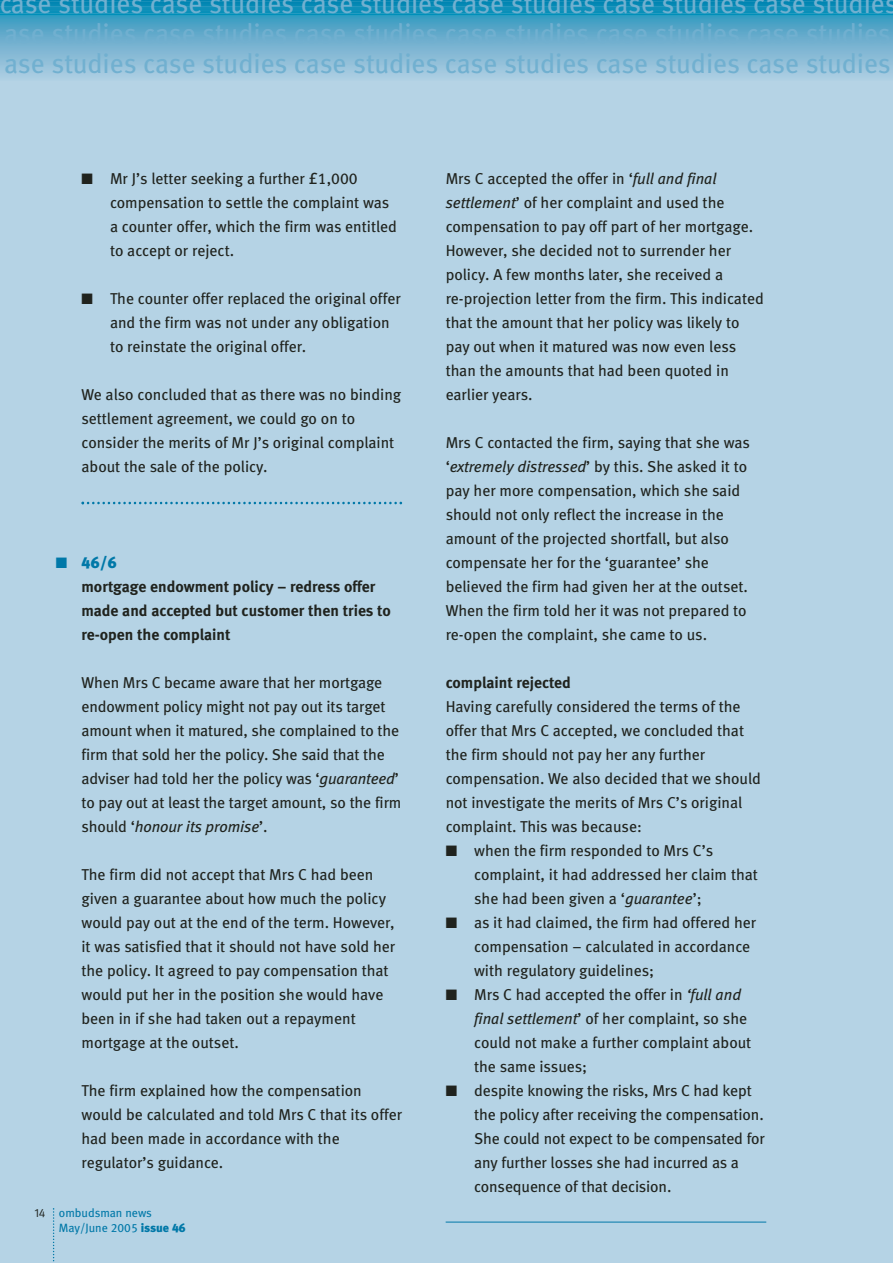
<style>
.page{position:relative;width:893px;height:1263px;background:#fff}
.page>*{position:absolute;margin:0;border:0;box-sizing:border-box;transform-origin:0 0}
.t1{font:27.3px/30.3px "Meta Book LF";color:#71b0d0}
.t2{font:15.75px/24px "Meta Book LF";color:#20231e}
.t3{font:15.75px/24px "Meta Bold LF";color:#20231e}
.t4{font:15.75px "Meta Black LF";color:#0078a8}
.t5{font:12px/14.4px "Meta Book LF";color:#0078a8}
.t6{font:12px "Meta Normal Expert";color:#20231e}
.s1{font-style:italic}
.s2{font-family:"Meta Black LF"}
</style>
<div class="page">
<div style="left:0;top:0;width:892px;height:1263px;background:#b5d3e5"></div>
<hr style="left:0;top:0;width:892px;height:2px;background:#0084b1">
<hr style="left:0;top:2px;width:892px;height:2px;background:#0085b2">
<hr style="left:0;top:4px;width:892px;height:2px;background:#0087b3">
<hr style="left:0;top:6px;width:892px;height:2px;background:#0089b5">
<hr style="left:0;top:8px;width:892px;height:2px;background:#008bb6">
<hr style="left:0;top:10px;width:892px;height:2px;background:#008cb7">
<hr style="left:0;top:12px;width:892px;height:2px;background:#008eb8">
<hr style="left:0;top:14px;width:892px;height:2px;background:#008fb9">
<hr style="left:0;top:15px;width:892px;height:2px;background:#0990ba">
<hr style="left:0;top:16px;width:892px;height:2px;background:#1391bb">
<hr style="left:0;top:17px;width:892px;height:2px;background:#1a92bb">
<hr style="left:0;top:18px;width:892px;height:2px;background:#1f93bc">
<hr style="left:0;top:19px;width:892px;height:2px;background:#2494bd">
<hr style="left:0;top:20px;width:892px;height:2px;background:#2895bd">
<hr style="left:0;top:21px;width:892px;height:2px;background:#2c96be">
<hr style="left:0;top:22px;width:892px;height:2px;background:#3096be">
<hr style="left:0;top:24px;width:892px;height:2px;background:#3798bf">
<hr style="left:0;top:26px;width:892px;height:2px;background:#3d9ac1">
<hr style="left:0;top:28px;width:892px;height:2px;background:#439cc2">
<hr style="left:0;top:30px;width:892px;height:2px;background:#489ec3">
<hr style="left:0;top:32px;width:892px;height:2px;background:#4da0c5">
<hr style="left:0;top:34px;width:892px;height:2px;background:#52a2c6">
<hr style="left:0;top:36px;width:892px;height:2px;background:#58a4c8">
<hr style="left:0;top:38px;width:892px;height:2px;background:#5ba5c8">
<hr style="left:0;top:40px;width:892px;height:2px;background:#60a7ca">
<hr style="left:0;top:42px;width:892px;height:2px;background:#64a9cb">
<hr style="left:0;top:44px;width:892px;height:2px;background:#68abcd">
<hr style="left:0;top:46px;width:892px;height:2px;background:#6dadce">
<hr style="left:0;top:48px;width:892px;height:2px;background:#71afcf">
<hr style="left:0;top:50px;width:892px;height:2px;background:#75b1d1">
<hr style="left:0;top:52px;width:892px;height:2px;background:#79b3d2">
<hr style="left:0;top:54px;width:892px;height:2px;background:#7db5d3">
<hr style="left:0;top:56px;width:892px;height:2px;background:#81b7d4">
<hr style="left:0;top:58px;width:892px;height:2px;background:#85bad6">
<hr style="left:0;top:60px;width:892px;height:2px;background:#8abcd8">
<hr style="left:0;top:62px;width:892px;height:2px;background:#8ebed9">
<hr style="left:0;top:64px;width:892px;height:2px;background:#92c0da">
<hr style="left:0;top:66px;width:892px;height:2px;background:#96c2db">
<hr style="left:0;top:68px;width:892px;height:2px;background:#9ac4dc">
<hr style="left:0;top:70px;width:892px;height:2px;background:#9ec7df">
<hr style="left:0;top:72px;width:892px;height:2px;background:#a2c9e0">
<hr style="left:0;top:74px;width:892px;height:2px;background:#a5cbe1">
<hr style="left:0;top:76px;width:892px;height:2px;background:#a9cde2">
<hr style="left:0;top:78px;width:892px;height:2px;background:#adcfe3">
<hr style="left:0;top:80px;width:892px;height:1px;background:#b1d1e4">
<svg style="left:53px;top:1208px;width:1px;height:54px"></svg>
<svg style="left:81px;top:502px;width:321px;height:2px"></svg>
<hr style="left:445px;top:1222px;width:321px;height:1px;background:#0078a8">
<h1 class="t1" style="left:-1px;top:-9px;width:900px">case studies case studies case studies case studies case studies case studies ase studies case studies case studies case studies case studies case studies ase studies case studies case studies case studies case studies case studies</h1>
<p class="t2" style="left:110px;top:168px;width:288px;text-indent:-28px">■ Mr J’s letter seeking a further £1,000 compensation to settle the complaint was a counter offer, which the firm was entitled to accept or reject.</p>
<p class="t2" style="left:110px;top:288px;width:292px;text-indent:-28px">■ The counter offer replaced the original offer and the firm was not under any obligation to reinstate the original offer.</p>
<p class="t2" style="left:81px;top:384px;width:321px">We also concluded that as there was no binding settlement agreement, we could go on to consider the merits of Mr J’s original complaint about the sale of the policy.</p>
<p class="t4" style="left:56px;top:557px;width:62px">■ 46/6</p>
<p class="t3" style="left:81px;top:576px;width:311px">mortgage endowment policy – redress offer made and accepted but customer then tries to re-open the complaint</p>
<p class="t2" style="left:81px;top:672px;width:321px">When Mrs C became aware that her mortgage endowment policy might not pay out its target amount when it matured, she complained to the firm that sold her the policy. She said that the adviser had told her the policy was ‘<span class="s1">guaranteed</span>’ to pay out at least the target amount, so the firm should ‘<span class="s1">honour its promise</span>’.</p>
<p class="t2" style="left:81px;top:864px;width:315px">The firm did not accept that Mrs C had been given a guarantee about how much the policy would pay out at the end of the term. However, it was satisfied that it should not have sold her the policy. It agreed to pay compensation that would put her in the position she would have been in if she had taken out a repayment mortgage at the outset.</p>
<p class="t2" style="left:81px;top:1080px;width:322px">The firm explained how the compensation would be calculated and told Mrs C that its offer had been made in accordance with the regulator’s guidance.</p>
<p class="t6" style="left:34px;top:1206px;width:13px">14</p>
<p class="t5" style="left:59px;top:1207px;width:128px">ombudsman news<br>May/June 2005 <span class="s2">issue 46</span></p>
<p class="t2" style="left:445px;top:168px;width:319px">Mrs C accepted the offer in ‘<span class="s1">full and final settlement</span>’ of her complaint and used the compensation to pay off part of her mortgage.<br>However, she decided not to surrender her policy. A few months later, she received a re-projection letter from the firm. This indicated that the amount that her policy was likely to pay out when it matured was now even less than the amounts that had been quoted in earlier years.</p>
<p class="t2" style="left:445px;top:432px;width:306px">Mrs C contacted the firm, saying that she was ‘<span class="s1">extremely distressed</span>’ by this. She asked it to pay her more compensation, which she said should not only reflect the increase in the amount of the projected shortfall, but also compensate her for the ‘guarantee’ she believed the firm had given her at the outset.<br>When the firm told her it was not prepared to re-open the complaint, she came to us.</p>
<p class="t3" style="left:445px;top:672px;width:127px">complaint rejected</p>
<p class="t2" style="left:445px;top:696px;width:317px">Having carefully considered the terms of the offer that Mrs C accepted, we concluded that the firm should not pay her any further compensation. We also decided that we should not investigate the merits of Mrs C’s original complaint. This was because:</p>
<p class="t2" style="left:474px;top:840px;width:285px;text-indent:-28px">■ when the firm responded to Mrs C’s complaint, it had addressed her claim that she had been given a ‘<span class="s1">guarantee</span>’;</p>
<p class="t2" style="left:474px;top:912px;width:283px;text-indent:-28px">■ as it had claimed, the firm had offered her compensation – calculated in accordance with regulatory guidelines;</p>
<p class="t2" style="left:474px;top:984px;width:279px;text-indent:-28px">■ Mrs C had accepted the offer in <span class="s1">‘full and final settlement</span>’ of her complaint, so she could not make a further complaint about the same issues;</p>
<p class="t2" style="left:474px;top:1080px;width:292px;text-indent:-28px">■ despite knowing the risks, Mrs C had kept the policy after receiving the compensation.<br>She could not expect to be compensated for any further losses she had incurred as a consequence of that decision.</p>
</div>
